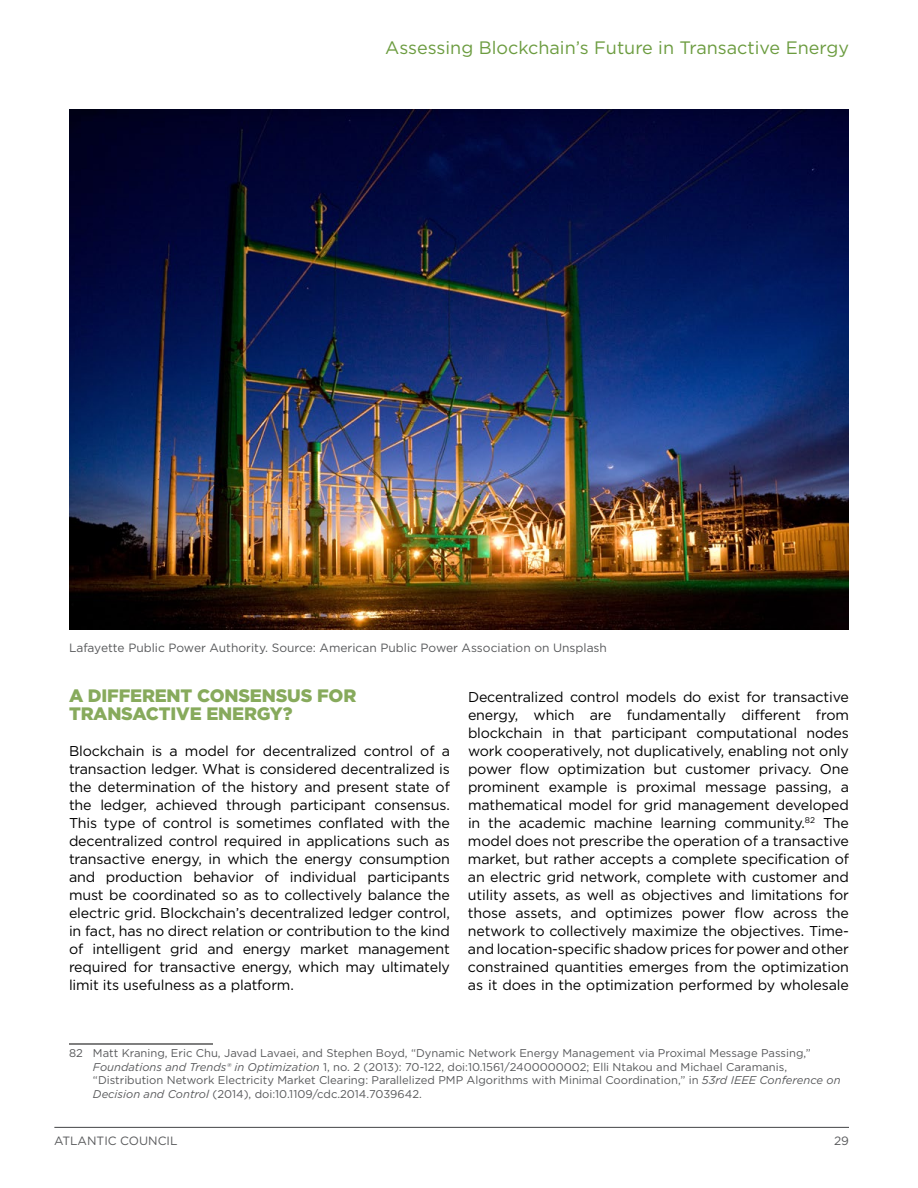
<style>
.page{position:relative;width:918px;height:1188px;background:#fff}
.page>*{position:absolute;margin:0;border:0;box-sizing:border-box;transform-origin:0 0}
.t1{font:18px "Gotham";color:#6c9c40}
.t2{font:900 18px/18px "Gotham";letter-spacing:-.01em;color:#87aa5c}
.t3{font:14.25px/18px "Gotham";letter-spacing:-.01em;color:#000;text-align:justify}
.t4{font:12px "Gotham";color:#58595b}
.t5{font:11.25px/13.5px "Gotham";color:#58595b}
.s1{font-style:italic}
</style>
<div class="page">
<hr style="left:54px;top:1127px;width:795px;height:1px;background:#58595b">
<hr style="left:69px;top:1044px;width:144px;height:1px;background:#000">
<img style="left:69px;top:110px;width:780px;height:520px">
<p class="t1" style="left:385px;top:36px;width:465px">Assessing Blockchain’s Future in Transactive Energy</p>
<p class="t4" style="left:69px;top:640px;width:540px">Lafayette Public Power Authority. Source: American Public Power Association on Unsplash</p>
<p class="t2" style="left:69px;top:686px;width:289px">A DIFFERENT CONSENSUS FOR<br>TRANSACTIVE ENERGY?</p>
<p class="t3" style="left:69px;top:742px;width:383px">Blockchain is a model for decentralized control of a transaction ledger. What is considered decentralized is the determination of the history and present state of the ledger, achieved through participant consensus.<br>This type of control is sometimes conflated with the decentralized control required in applications such as transactive energy, in which the energy consumption and production behavior of individual participants must be coordinated so as to collectively balance the electric grid. Blockchain’s decentralized ledger control, in fact, has no direct relation or contribution to the kind of intelligent grid and energy market management required for transactive energy, which may ultimately limit its usefulness as a platform.</p>
<p class="t3" style="left:468px;top:688px;width:383px">Decentralized control models do exist for transactive energy, which are fundamentally different from blockchain in that participant computational nodes work cooperatively, not duplicatively, enabling not only power flow optimization but customer privacy. One prominent example is proximal message passing, a mathematical model for grid management developed in the academic machine learning community.<sup>82</sup> The model does not prescribe the operation of a transactive market, but rather accepts a complete specification of an electric grid network, complete with customer and utility assets, as well as objectives and limitations for those assets, and optimizes power flow across the network to collectively maximize the objectives. Time&shy;and location-specific shadow prices for power and other constrained quantities emerges from the optimization as it does in the optimization performed by wholesale</p>
<p class="t5" style="left:93px;top:1047px;width:749px;text-indent:-24px">82 Matt Kraning, Eric Chu, Javad Lavaei, and Stephen Boyd, “Dynamic Network Energy Management via Proximal Message Passing,” <span class="s1">Foundations and Trends® in Optimization</span> 1, no. 2 (2013): 70-122, doi:10.1561/2400000002; Elli Ntakou and Michael Caramanis, “Distribution Network Electricity Market Clearing: Parallelized PMP Algorithms with Minimal Coordination,” in <span class="s1">53rd IEEE Conference on Decision and Control</span> (2014), doi:10.1109/cdc.2014.7039642.</p>
<p class="t4" style="left:54px;top:1133px;width:125px">ATLANTIC COUNCIL</p>
<p class="t4" style="left:834px;top:1133px;width:16px">29</p>
</div>
